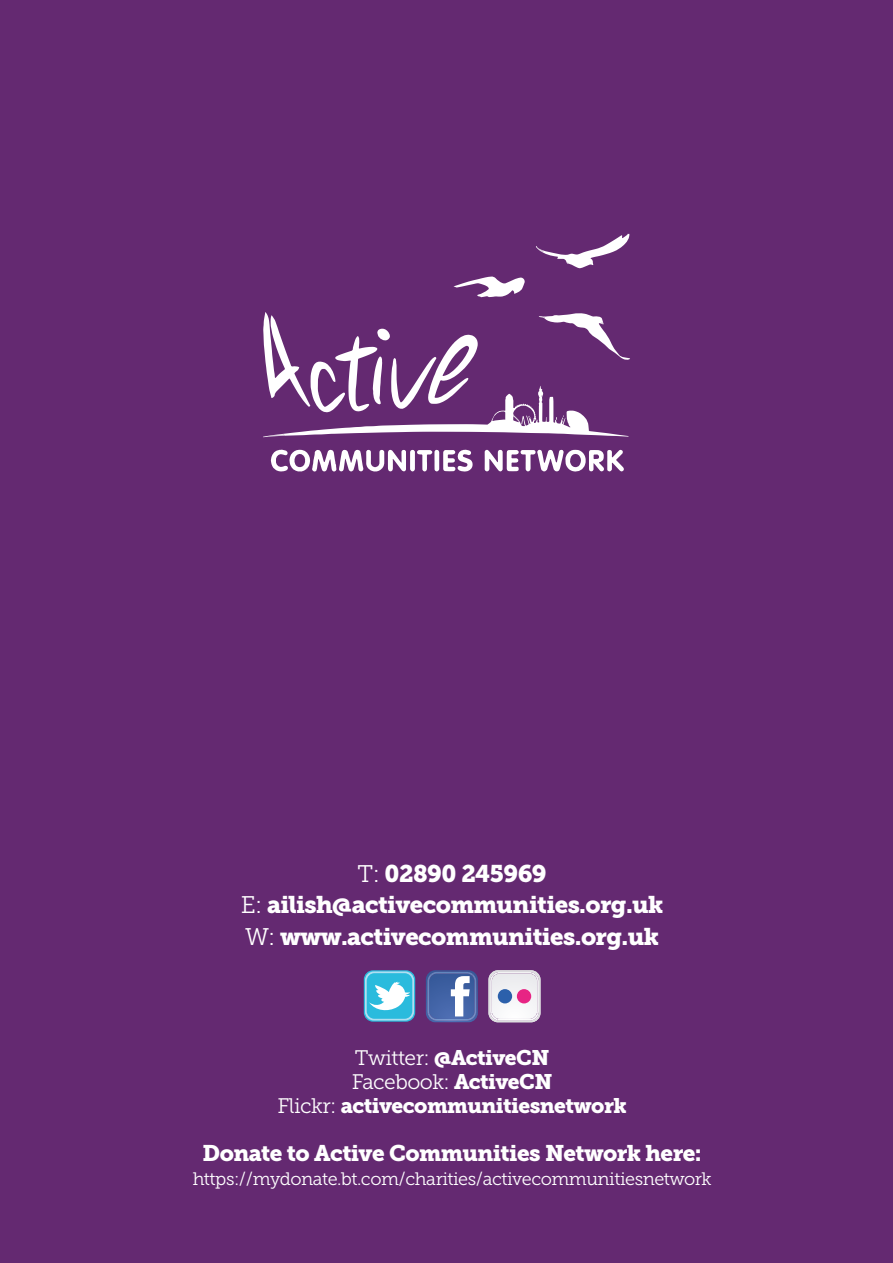
<style>
.page{position:relative;width:893px;height:1263px;background:#642971}
.page>*{position:absolute;margin:0;border:0;box-sizing:border-box;transform-origin:0 0}
.t1{font:24px/31.5px "Museo Slab 900";letter-spacing:-.025em;color:#fff;text-align:center}
.t2{font:22.5px "Museo Slab 900";letter-spacing:-.025em;color:#fff}
.t3{font:21px "Museo Slab 900";letter-spacing:-.025em;color:#fff}
.t4{font:21px "Museo Slab 300";letter-spacing:-.025em;color:#fff}
.t5{font:18px "Museo Slab 300";letter-spacing:-.025em;color:#fff}
.s1{font-family:"Museo Slab 300"}
.s2{font-family:"Museo Slab 900"}
</style>
<div class="page">
<svg style="left:453px;top:276px;width:72px;height:21px"></svg>
<svg style="left:536px;top:234px;width:93px;height:34px"></svg>
<svg style="left:485px;top:450px;width:139px;height:22px"></svg>
<svg style="left:271px;top:450px;width:202px;height:22px"></svg>
<svg style="left:263px;top:312px;width:367px;height:125px"></svg>
<svg style="left:364px;top:970px;width:51px;height:52px"></svg>
<svg style="left:365px;top:971px;width:49px;height:49px;background:#6dcee6"></svg>
<svg style="left:426px;top:970px;width:52px;height:52px;background:#657cb3"></svg>
<svg style="left:488px;top:970px;width:52px;height:52px;background:#e8e4ea"></svg>
<div style="left:498px;top:989px;width:14px;height:14px;background:#2c60ab;border-radius:50%"></div>
<div style="left:517px;top:989px;width:14px;height:14px;background:#e72484;border-radius:50%"></div>
<p class="t1" style="left:241px;top:858px;width:424px"><span class="s1">T:</span> 02890 245969<br><span class="s1">E:</span> ailish@activecommunities.org.uk<br><span class="s1">W:</span> www.activecommunities.org.uk</p>
<p class="t3" style="left:355px;top:1045px;width:196px"><span class="s1">Twitter:</span> @ActiveCN</p>
<p class="t4" style="left:352px;top:1070px;width:202px">Facebook: <span class="s2">ActiveCN</span></p>
<p class="t3" style="left:278px;top:1093px;width:351px"><span class="s1">Flickr:</span> activecommunitiesnetwork</p>
<p class="t2" style="left:203px;top:1140px;width:501px">Donate to Active Communities Network here:</p>
<p class="t5" style="left:193px;top:1168px;width:520px">https://mydonate.bt.com/charities/activecommunitiesnetwork</p>
</div>
